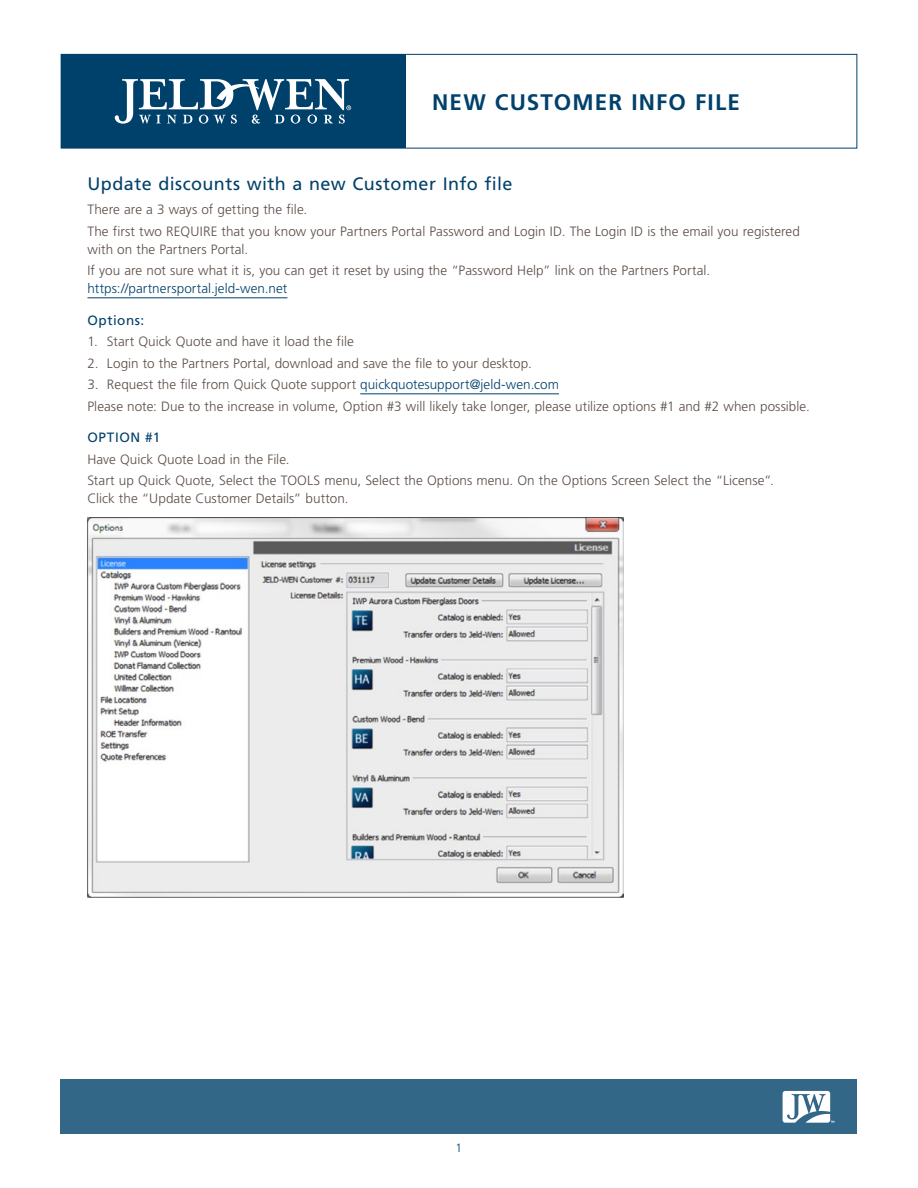
<style>
.page{position:relative;width:918px;height:1188px;background:#fff}
.page>*{position:absolute;margin:0;border:0;box-sizing:border-box;transform-origin:0 0}
.Cover_Heading_Text{font:700 22.5px "Frutiger LT Std";letter-spacing:.05em;color:#00416b}
.Page_Subhead_Text{font:18px "Frutiger LT Std";letter-spacing:.025em;color:#00416b}
.Body_Text{font:300 13.5px/18px "Frutiger LT Std";letter-spacing:.005em;color:#5c4d47}
.Page_Subhead_2_Text{font:13.5px "Frutiger LT Std";letter-spacing:.045em;color:#00416b}
.Page_number_text{font:300 12px "Frutiger LT Std";color:#00416b}
.s1{color:#00416b}
</style>
<div class="page">
<div style="left:61px;top:54px;width:344px;height:94px;background:#00416b"></div>
<div style="left:61px;top:1080px;width:796px;height:54px;background:#336788"></div>
<div style="left:61px;top:54px;width:796px;height:94px;border:1px solid #00416b"></div>
<svg style="left:115px;top:79px;width:236px;height:45px"></svg>
<svg style="left:783px;top:1091px;width:51px;height:32px"></svg>
<hr style="left:87px;top:297px;width:200px;height:1px;background:#00416b">
<hr style="left:360px;top:393px;width:199px;height:1px;background:#00416b">
<img style="left:87px;top:517px;width:536px;height:381px">
<p class="Cover_Heading_Text" style="left:432px;top:89px;width:309px">NEW CUSTOMER INFO FILE</p>
<p class="Page_Subhead_Text" style="left:87px;top:173px;width:427px">Update discounts with a new Customer Info file</p>
<p class="Body_Text" style="left:87px;top:201px;width:221px">There are a 3 ways of getting the file.</p>
<p class="Body_Text" style="left:87px;top:222px;width:714px">The first two REQUIRE that you know your Partners Portal Password and Login ID. The Login ID is the email you registered with on the Partners Portal.</p>
<p class="Body_Text" style="left:87px;top:262px;width:624px">If you are not sure what it is, you can get it reset by using the “Password Help” link on the Partners Portal. <span class="s1">https://partnersportal.jeld-wen.net</span></p>
<p class="Page_Subhead_2_Text" style="left:87px;top:312px;width:58px">Options:</p>
<p class="Body_Text" style="left:87px;top:333px;width:268px">1. Start Quick Quote and have it load the file</p>
<p class="Body_Text" style="left:87px;top:354px;width:446px">2. Login to the Partners Portal, download and save the file to your desktop.</p>
<p class="Body_Text" style="left:87px;top:376px;width:473px">3. Request the file from Quick Quote support <span class="s1">quickquotesupport@jeld-wen.com</span></p>
<p class="Body_Text" style="left:87px;top:397px;width:724px">Please note: Due to the increase in volume, Option #3 will likely take longer, please utilize options #1 and #2 when possible.</p>
<p class="Page_Subhead_2_Text" style="left:87px;top:430px;width:74px">OPTION #1</p>
<p class="Body_Text" style="left:87px;top:450px;width:204px">Have Quick Quote Load in the File.</p>
<p class="Body_Text" style="left:87px;top:472px;width:688px">Start up Quick Quote, Select the TOOLS menu, Select the Options menu. On the Options Screen Select the “License”.<br>Click the “Update Customer Details” button.</p>
<p class="Page_number_text" style="left:456px;top:1141px;width:8px">1</p>
</div>
